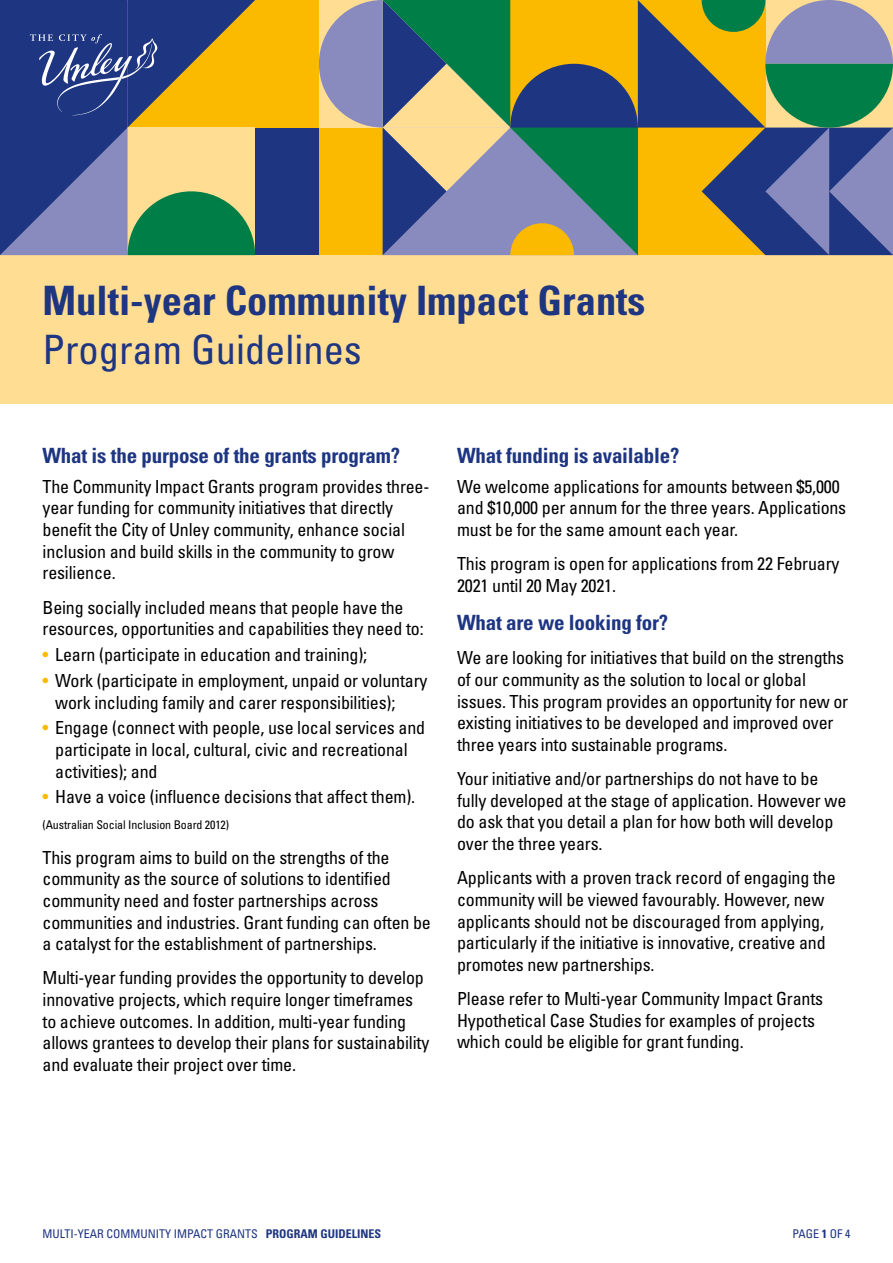
<style>
.page{position:relative;width:893px;height:1263px;background:#fff}
.page>*{position:absolute;margin:0;border:0;box-sizing:border-box;transform-origin:0 0}
.t1{font:700 condensed 40.5px "Univers";color:#1e3582}
.t2{font:condensed 40.5px "Univers";color:#1e3582}
.t3{font:700 condensed 21px "Univers";letter-spacing:-.01em;color:#1e3582}
.t4{font:condensed 18px/21.6px "Univers";letter-spacing:-.01em;color:#000}
.t5{font:condensed 12px "Univers";color:#1e3582}
.t6{font:condensed 12px "Univers";letter-spacing:-.01em;color:#000}
.s1{color:#fbba00}
.s2{font-weight:700}
</style>
<div class="page">
<div style="left:0;top:255px;width:893px;height:149px;background:#ffdd93"></div>
<div style="left:255px;top:128px;width:64px;height:127px;background:#1e3582"></div>
<div style="left:255px;top:0;width:64px;height:128px;background:#fbba00"></div>
<svg style="left:319px;top:0;width:574px;height:255px;background:#808766"></svg>
<svg style="left:0;top:0;width:255px;height:255px;background:#6a7578"></svg>
<p class="t1" style="left:43px;top:276px;width:604px">Multi-year Community Impact Grants</p>
<p class="t2" style="left:43px;top:324px;width:321px">Program Guidelines</p>
<p class="t3" style="left:43px;top:442px;width:359px">What is the purpose of the grants program?</p>
<p class="t4" style="left:43px;top:475px;width:388px">The Community Impact Grants program provides three&shy;year funding for community initiatives that directly benefit the City of Unley community, enhance social inclusion and build skills in the community to grow resilience.</p>
<p class="t4" style="left:43px;top:596px;width:383px">Being socially included means that people have the resources, opportunities and capabilities they need to:</p>
<p class="t4" style="left:43px;top:643px;width:326px"><span class="s1">•</span> Learn (participate in education and training);</p>
<p class="t4" style="left:55px;top:669px;width:374px;text-indent:-13px"><span class="s1">•</span> Work (participate in employment, unpaid or voluntary work including family and carer responsibilities);</p>
<p class="t4" style="left:55px;top:717px;width:371px;text-indent:-13px"><span class="s1">•</span> Engage (connect with people, use local services and participate in local, cultural, civic and recreational activities); and</p>
<p class="t4" style="left:43px;top:786px;width:374px"><span class="s1">•</span> Have a voice (influence decisions that affect them).</p>
<p class="t6" style="left:43px;top:817px;width:188px">(Australian Social Inclusion Board 2012)</p>
<p class="t4" style="left:43px;top:846px;width:390px">This program aims to build on the strengths of the community as the source of solutions to identified community need and foster partnerships across communities and industries. Grant funding can often be a catalyst for the establishment of partnerships.</p>
<p class="t4" style="left:43px;top:967px;width:388px">Multi-year funding provides the opportunity to develop innovative projects, which require longer timeframes to achieve outcomes. In addition, multi-year funding allows grantees to develop their plans for sustainability and evaluate their project over time.</p>
<p class="t3" style="left:457px;top:442px;width:224px">What funding is available?</p>
<p class="t4" style="left:457px;top:475px;width:391px">We welcome applications for amounts between $5,000 and $10,000 per annum for the three years. Applications must be for the same amount each year.</p>
<p class="t4" style="left:457px;top:553px;width:384px">This program is open for applications from 22 February<br>2021 until 20 May 2021.</p>
<p class="t3" style="left:457px;top:610px;width:212px">What are we looking for?</p>
<p class="t4" style="left:457px;top:647px;width:393px">We are looking for initiatives that build on the strengths of our community as the solution to local or global issues. This program provides an opportunity for new or existing initiatives to be developed and improved over three years into sustainable programs.</p>
<p class="t4" style="left:457px;top:767px;width:391px">Your initiative and/or partnerships do not have to be fully developed at the stage of application. However we do ask that you detail a plan for how both will develop over the three years.</p>
<p class="t4" style="left:457px;top:867px;width:380px">Applicants with a proven track record of engaging the community will be viewed favourably. However, new applicants should not be discouraged from applying, particularly if the initiative is innovative, creative and promotes new partnerships.</p>
<p class="t4" style="left:457px;top:987px;width:368px">Please refer to Multi-year Community Impact Grants<br>Hypothetical Case Studies for examples of projects which could be eligible for grant funding.</p>
<p class="t5" style="left:43px;top:1226px;width:340px">MULTI-YEAR COMMUNITY IMPACT GRANTS <span class="s2">PROGRAM GUIDELINES</span></p>
<p class="t5" style="left:792px;top:1226px;width:60px">PAGE <span class="s2">1</span> OF 4</p>
</div>
